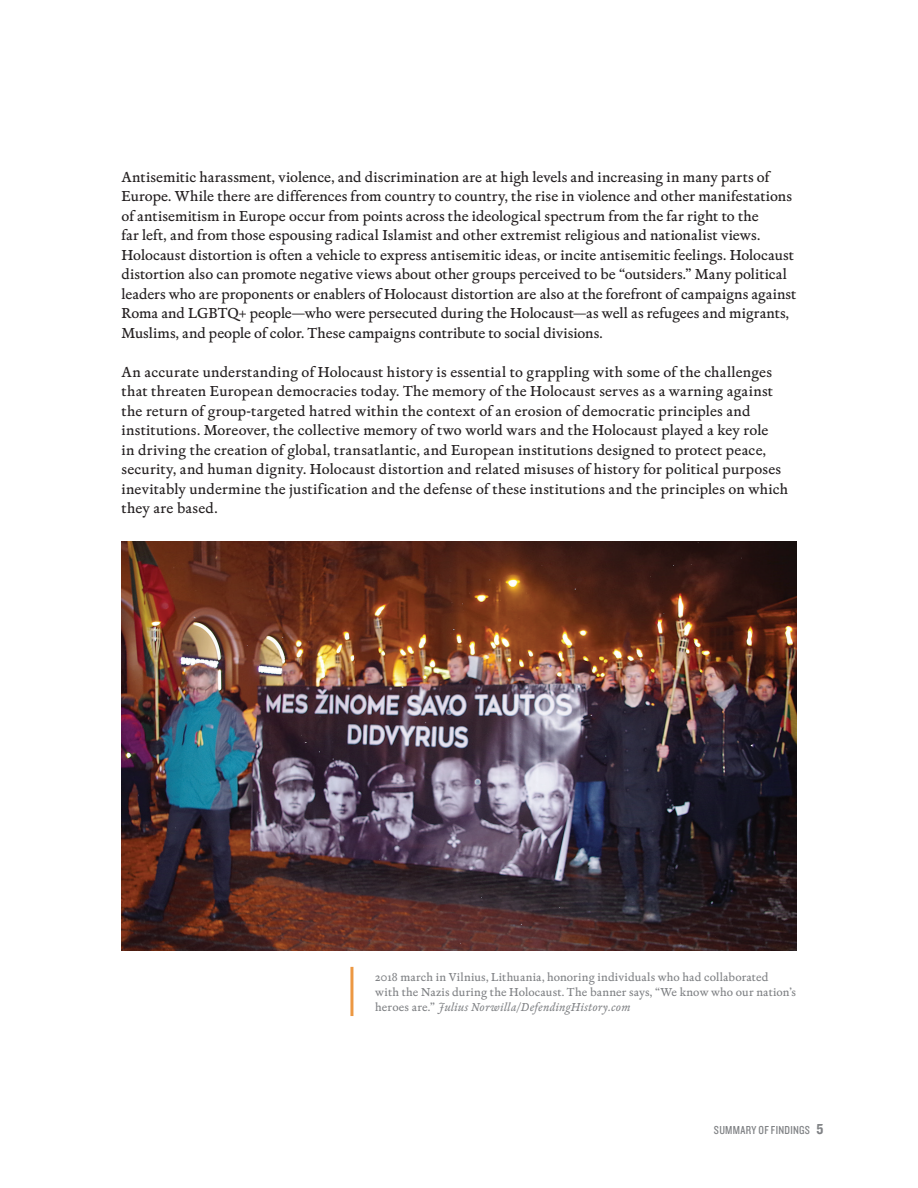
<style>
.page{position:relative;width:918px;height:1188px;background:#fff}
.page>*{position:absolute;margin:0;border:0;box-sizing:border-box;transform-origin:0 0}
.Body{font:15px/19.5px "Merlo Tx";letter-spacing:.01em;color:#231f20}
.captions{font:12px/15px "Merlo Tx";letter-spacing:.015em;color:#808285}
.t1{font:12px "Knockout 29 Junior Ltweight";letter-spacing:.02em;color:#808285}
.s1{font-style:italic}
.s2{font-family:"Knockout 50 Welterweight";font-size:15px}
</style>
<div class="page">
<img style="left:122px;top:542px;width:674px;height:408px">
<hr style="left:350px;top:967px;width:3px;height:49px;background:#ec9843">
<p class="Body" style="left:122px;top:166px;width:676px">Antisemitic harassment, violence, and discrimination are at high levels and increasing in many parts of Europe. While there are differences from country to country, the rise in violence and other manifestations of antisemitism in Europe occur from points across the ideological spectrum from the far right to the<br>far left, and from those espousing radical Islamist and other extremist religious and nationalist views.<br>Holocaust distortion is often a vehicle to express antisemitic ideas, or incite antisemitic feelings. Holocaust distortion also can promote negative views about other groups perceived to be “outsiders.” Many political leaders who are proponents or enablers of Holocaust distortion are also at the forefront of campaigns against Roma and LGBTQ+ people—who were persecuted during the Holocaust—as well as refugees and migrants, Muslims, and people of color. These campaigns contribute to social divisions.</p>
<p class="Body" style="left:122px;top:361px;width:668px">An accurate understanding of Holocaust history is essential to grappling with some of the challenges that threaten European democracies today. The memory of the Holocaust serves as a warning against the return of group-targeted hatred within the context of an erosion of democratic principles and institutions. Moreover, the collective memory of two world wars and the Holocaust played a key role<br>in driving the creation of global, transatlantic, and European institutions designed to protect peace, security, and human dignity. Holocaust distortion and related misuses of history for political purposes inevitably undermine the justification and the defense of these institutions and the principles on which they are based.</p>
<p class="captions" style="left:375px;top:969px;width:422px">2018 march in Vilnius, Lithuania, honoring individuals who had collaborated<br>with the Nazis during the Holocaust. The banner says, “We know who our nation’s heroes are.” <span class="s1">Julius Norwilla/DefendingHistory.com</span></p>
<p class="t1" style="left:714px;top:1122px;width:111px">SUMMARY OF FINDINGS <span class="s2">5</span></p>
</div>
